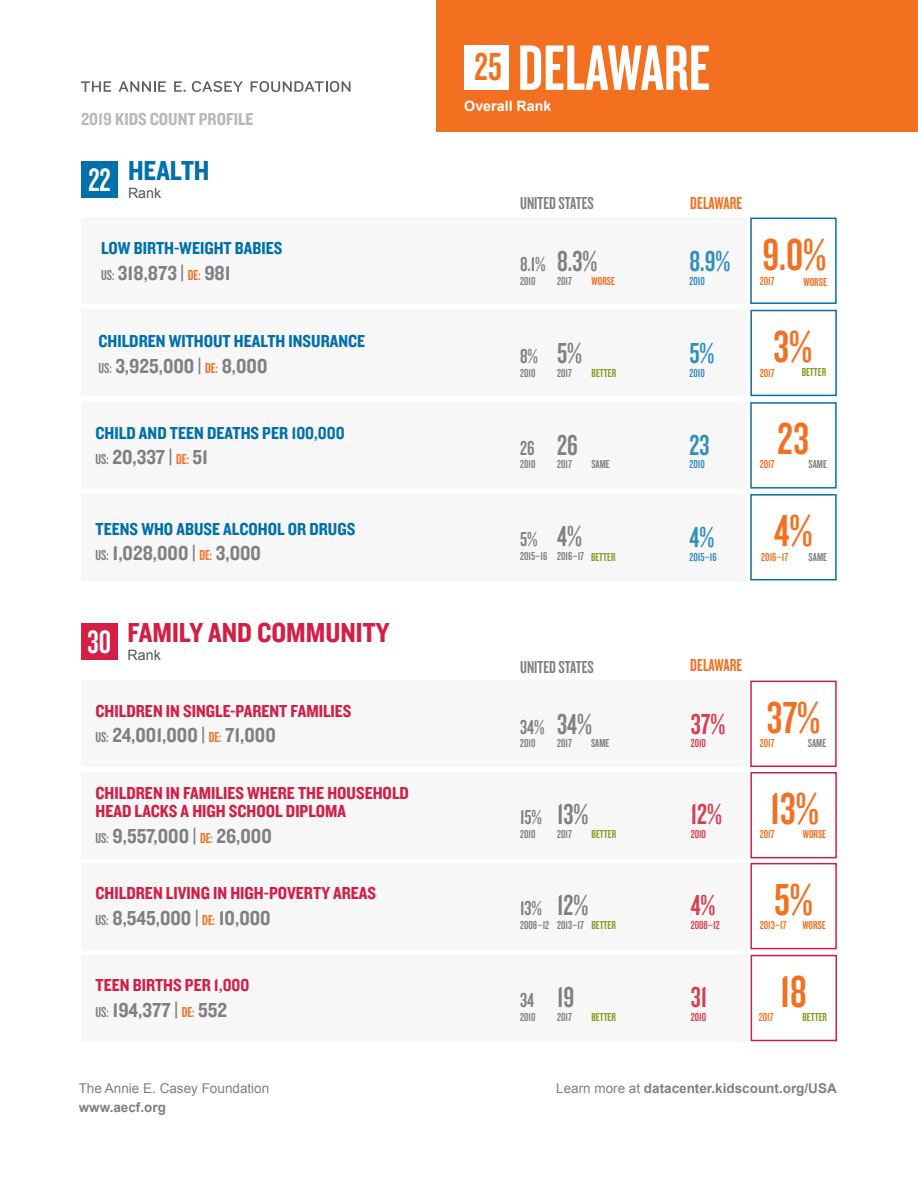
<style>
.page{position:relative;width:918px;height:1188px;background:#fff}
.page>*{position:absolute;margin:0;border:0;box-sizing:border-box;transform-origin:0 0}
.t1{font:66.75px "Knockout HTF48 Featherweight";color:#fff}
.t2{font:46.5px/91.9px "Knockout HTF48 Featherweight";color:#f37021}
.t3{font:33.75px "Knockout HTF48 Featherweight";color:#fff}
.t4{font:30px "Knockout HTF48 Featherweight";color:#7e8083}
.t5{font:30px "Knockout HTF48 Featherweight";color:#338dc0}
.t6{font:30px "Knockout HTF48 Featherweight";color:#d63f52}
.t7{font:28.5px "Knockout HTF50 Welterweight";color:#d31e46}
.t8{font:28.5px "Knockout HTF50 Welterweight";color:#0070ab}
.t9{font:21px "Knockout HTF50 Welterweight";color:#7e8083}
.t10{font:21px "Knockout HTF48 Featherweight";color:#7e8083}
.t11{font:18px/18px "Knockout HTF50 Welterweight";color:#d31e46}
.t12{font:18px "Knockout HTF50 Welterweight";color:#0070ab}
.t13{font:18px "Knockout HTF48 Featherweight";color:#7e8083}
.t14{font:18px "Knockout HTF50 Welterweight";color:#b8b9bb}
.t15{font:18px "Knockout HTF48 Featherweight";color:#f37021}
.t16{font:700 14.25px "Arial";color:#fff}
.t17{font:14.25px "Arial";color:#555557}
.t18{font:700 13.5px "Arial";color:#7e8083}
.t19{font:13.5px "Arial";color:#7e8083}
.t20{font:12px "Knockout HTF48 Featherweight";color:#7e8083}
.t21{font:12px "Knockout HTF48 Featherweight";color:#f37021}
.t22{font:12px "Knockout HTF48 Featherweight";color:#859c22}
.t23{font:12px "Knockout HTF48 Featherweight";color:#338dc0}
.t24{font:12px "Knockout HTF48 Featherweight";color:#d63f52}
.s1{font-family:"Knockout HTF48 Featherweight";font-size:15px}
.s2{font-family:"Knockout HTF48 Featherweight";font-size:15px;color:#f37021}
.s3{font-size:40.5px;color:#f37021}
.s4{font-weight:400}
</style>
<div class="page">
<div style="left:750px;top:218px;width:87px;height:86px;border:2px solid #0070ab"></div>
<div style="left:750px;top:681px;width:87px;height:86px;border:2px solid #d31e46"></div>
<div style="left:750px;top:402px;width:87px;height:87px;border:2px solid #0070ab"></div>
<div style="left:750px;top:863px;width:87px;height:86px;border:2px solid #d31e46"></div>
<div style="left:750px;top:494px;width:87px;height:86px;border:2px solid #0070ab"></div>
<div style="left:751px;top:955px;width:86px;height:86px;border:2px solid #d31e46"></div>
<div style="left:750px;top:310px;width:87px;height:86px;border:2px solid #0070ab"></div>
<div style="left:750px;top:772px;width:87px;height:86px;border:2px solid #d31e46"></div>
<div style="left:81px;top:218px;width:665px;height:86px;background:#f7f7f8"></div>
<div style="left:81px;top:402px;width:665px;height:87px;background:#f7f7f8"></div>
<div style="left:81px;top:494px;width:665px;height:86px;background:#f7f7f8"></div>
<div style="left:81px;top:310px;width:665px;height:86px;background:#f7f7f8"></div>
<div style="left:81px;top:681px;width:666px;height:86px;background:#f7f7f8"></div>
<div style="left:81px;top:772px;width:666px;height:86px;background:#f7f7f8"></div>
<div style="left:81px;top:863px;width:666px;height:86px;background:#f7f7f8"></div>
<div style="left:81px;top:955px;width:666px;height:86px;background:#f7f7f8"></div>
<div style="left:81px;top:161px;width:37px;height:37px;background:#0070ab"></div>
<div style="left:81px;top:623px;width:37px;height:37px;background:#d31e46"></div>
<svg style="left:81px;top:81px;width:30px;height:11px"></svg>
<svg style="left:119px;top:81px;width:47px;height:11px"></svg>
<svg style="left:174px;top:81px;width:12px;height:11px"></svg>
<svg style="left:192px;top:81px;width:51px;height:11px"></svg>
<svg style="left:251px;top:81px;width:99px;height:11px"></svg>
<div style="left:437px;top:0;width:481px;height:131px;background:#f37021"></div>
<div style="left:464px;top:46px;width:45px;height:44px;background:#fff"></div>
<p class="t14" style="left:81px;top:110px;width:174px">2019 KIDS COUNT PROFILE</p>
<h3 class="t3" style="left:89px;top:162px;width:24px">22</h3>
<h3 class="t8" style="left:128px;top:155px;width:83px">HEALTH</h3>
<p class="t17" style="left:128px;top:183px;width:35px">Rank</p>
<p class="t12" style="left:101px;top:239px;width:183px">LOW BIRTH-WEIGHT BABIES</p>
<p class="t9" style="left:101px;top:262px;width:131px"><span class="s1">US:</span> 318,873 | <span class="s2">DE:</span> 981</p>
<p class="t12" style="left:98px;top:332px;width:268px">CHILDREN WITHOUT HEALTH INSURANCE</p>
<p class="t9" style="left:98px;top:355px;width:171px"><span class="s1">US:</span> 3,925,000 | <span class="s2">DE:</span> 8,000</p>
<p class="t12" style="left:96px;top:423px;width:251px">CHILD AND TEEN DEATHS PER 100,000</p>
<p class="t9" style="left:96px;top:446px;width:114px"><span class="s1">US:</span> 20,337 | <span class="s2">DE:</span> 51</p>
<p class="t12" style="left:96px;top:519px;width:261px">TEENS WHO ABUSE ALCOHOL OR DRUGS</p>
<p class="t9" style="left:96px;top:542px;width:167px"><span class="s1">US:</span> 1,028,000 | <span class="s2">DE:</span> 3,000</p>
<h3 class="t3" style="left:88px;top:624px;width:25px">30</h3>
<h3 class="t7" style="left:128px;top:618px;width:264px">FAMILY AND COMMUNITY</h3>
<p class="t17" style="left:128px;top:645px;width:35px">Rank</p>
<p class="t11" style="left:96px;top:703px;width:258px">CHILDREN IN SINGLE-PARENT FAMILIES</p>
<p class="t9" style="left:96px;top:725px;width:182px"><span class="s1">US:</span> 24,001,000 | <span class="s2">DE:</span> 71,000</p>
<p class="t11" style="left:96px;top:785px;width:315px">CHILDREN IN FAMILIES WHERE THE HOUSEHOLD<br>HEAD LACKS A HIGH SCHOOL DIPLOMA</p>
<p class="t9" style="left:96px;top:825px;width:178px"><span class="s1">US:</span> 9,557,000 | <span class="s2">DE:</span> 26,000</p>
<p class="t11" style="left:96px;top:885px;width:282px">CHILDREN LIVING IN HIGH-POVERTY AREAS</p>
<p class="t9" style="left:96px;top:907px;width:177px"><span class="s1">US:</span> 8,545,000 | <span class="s2">DE:</span> 10,000</p>
<p class="t11" style="left:96px;top:977px;width:155px">TEEN BIRTHS PER 1,000</p>
<p class="t9" style="left:96px;top:999px;width:133px"><span class="s1">US:</span> 194,377 | <span class="s2">DE:</span> 552</p>
<p class="t19" style="left:79px;top:1079px;width:192px">The Annie E. Casey Foundation</p>
<p class="t18" style="left:79px;top:1099px;width:89px">www.aecf.org</p>
<h1 class="t1" style="left:475px;top:34px;width:237px"><span class="s3">25</span> DELAWARE</h1>
<p class="t16" style="left:464px;top:96px;width:89px">Overall Rank</p>
<p class="t13" style="left:520px;top:194px;width:75px">UNITED STATES</p>
<p class="t15" style="left:690px;top:194px;width:53px">DELAWARE</p>
<p class="t10" style="left:520px;top:254px;width:27px">8.1%</p>
<p class="t20" style="left:520px;top:275px;width:17px">2010</p>
<h3 class="t4" style="left:557px;top:246px;width:42px">8.3%</h3>
<p class="t20" style="left:557px;top:275px;width:16px">2017</p>
<p class="t21" style="left:592px;top:275px;width:25px">WORSE</p>
<h3 class="t5" style="left:690px;top:246px;width:42px">8.9%</h3>
<p class="t23" style="left:690px;top:275px;width:17px">2010</p>
<h2 class="t2" style="left:762px;top:209px;width:65px">9.0%</h2>
<p class="t21" style="left:760px;top:275px;width:16px">2017</p>
<p class="t21" style="left:804px;top:276px;width:25px">WORSE</p>
<p class="t10" style="left:520px;top:346px;width:19px">8%</p>
<p class="t20" style="left:520px;top:367px;width:17px">2010</p>
<h3 class="t4" style="left:557px;top:338px;width:26px">5%</h3>
<p class="t20" style="left:557px;top:367px;width:16px">2017</p>
<p class="t22" style="left:592px;top:367px;width:26px">BETTER</p>
<h3 class="t5" style="left:690px;top:338px;width:26px">5%</h3>
<p class="t23" style="left:690px;top:367px;width:17px">2010</p>
<h2 class="t2" style="left:774px;top:302px;width:40px">3%</h2>
<p class="t21" style="left:760px;top:367px;width:16px">2017</p>
<p class="t22" style="left:802px;top:366px;width:26px">BETTER</p>
<p class="t10" style="left:520px;top:437px;width:16px">26</p>
<p class="t20" style="left:520px;top:458px;width:17px">2010</p>
<p class="t10" style="left:520px;top:529px;width:19px">5%</p>
<p class="t20" style="left:520px;top:550px;width:29px">2015–16</p>
<h2 class="t2" style="left:774px;top:393px;width:40px">23<br>4%</h2>
<h3 class="t4" style="left:557px;top:430px;width:22px">26</h3>
<p class="t20" style="left:557px;top:458px;width:16px">2017</p>
<h3 class="t5" style="left:690px;top:430px;width:21px">23</h3>
<p class="t23" style="left:690px;top:458px;width:17px">2010</p>
<p class="t20" style="left:809px;top:458px;width:20px">SAME</p>
<p class="t20" style="left:591px;top:458px;width:20px">SAME</p>
<p class="t21" style="left:760px;top:458px;width:16px">2017</p>
<h3 class="t4" style="left:557px;top:521px;width:26px">4%</h3>
<p class="t20" style="left:557px;top:550px;width:29px">2016–17</p>
<h3 class="t5" style="left:690px;top:522px;width:26px">4%</h3>
<p class="t23" style="left:690px;top:551px;width:29px">2015–16</p>
<p class="t21" style="left:761px;top:551px;width:29px">2016–17</p>
<p class="t22" style="left:591px;top:551px;width:26px">BETTER</p>
<p class="t20" style="left:809px;top:551px;width:20px">SAME</p>
<p class="t13" style="left:520px;top:658px;width:75px">UNITED STATES</p>
<p class="t15" style="left:690px;top:656px;width:53px">DELAWARE</p>
<p class="t10" style="left:520px;top:716px;width:26px">34%</p>
<p class="t20" style="left:520px;top:737px;width:17px">2010</p>
<h2 class="t2" style="left:767px;top:673px;width:55px">37%</h2>
<h3 class="t4" style="left:557px;top:709px;width:36px">34%</h3>
<p class="t20" style="left:557px;top:737px;width:16px">2017</p>
<h3 class="t6" style="left:691px;top:709px;width:36px">37%</h3>
<p class="t24" style="left:691px;top:737px;width:17px">2010</p>
<p class="t20" style="left:591px;top:737px;width:20px">SAME</p>
<p class="t20" style="left:808px;top:737px;width:20px">SAME</p>
<p class="t21" style="left:760px;top:737px;width:16px">2017</p>
<p class="t10" style="left:520px;top:807px;width:23px">15%</p>
<p class="t20" style="left:520px;top:828px;width:17px">2010</p>
<h3 class="t4" style="left:557px;top:799px;width:33px">13%</h3>
<p class="t20" style="left:557px;top:828px;width:16px">2017</p>
<p class="t22" style="left:592px;top:828px;width:26px">BETTER</p>
<h3 class="t6" style="left:691px;top:799px;width:33px">12%</h3>
<p class="t24" style="left:691px;top:828px;width:17px">2010</p>
<h2 class="t2" style="left:770px;top:763px;width:50px">13%</h2>
<p class="t21" style="left:760px;top:828px;width:16px">2017</p>
<p class="t21" style="left:803px;top:828px;width:25px">WORSE</p>
<p class="t10" style="left:520px;top:898px;width:23px">13%</p>
<p class="t20" style="left:520px;top:919px;width:31px">2008–12</p>
<h2 class="t2" style="left:774px;top:854px;width:40px">5%</h2>
<h3 class="t6" style="left:691px;top:890px;width:26px">4%</h3>
<p class="t24" style="left:691px;top:919px;width:31px">2008–12</p>
<h3 class="t4" style="left:557px;top:890px;width:33px">12%</h3>
<p class="t20" style="left:557px;top:919px;width:28px">2013–17</p>
<p class="t22" style="left:591px;top:919px;width:26px">BETTER</p>
<p class="t21" style="left:802px;top:919px;width:25px">WORSE</p>
<p class="t21" style="left:760px;top:919px;width:28px">2013–17</p>
<p class="t10" style="left:520px;top:990px;width:15px">34</p>
<p class="t20" style="left:520px;top:1011px;width:17px">2010</p>
<h3 class="t4" style="left:557px;top:982px;width:19px">19</h3>
<p class="t20" style="left:557px;top:1011px;width:16px">2017</p>
<p class="t22" style="left:591px;top:1011px;width:26px">BETTER</p>
<h3 class="t6" style="left:691px;top:982px;width:18px">31</h3>
<p class="t24" style="left:691px;top:1011px;width:17px">2010</p>
<p class="t21" style="left:759px;top:1011px;width:16px">2017</p>
<h2 class="t2" style="left:780px;top:946px;width:28px">18</h2>
<p class="t22" style="left:803px;top:1011px;width:26px">BETTER</p>
<p class="t18" style="left:556px;top:1079px;width:282px"><span class="s4">Learn more at</span> datacenter.kidscount.org/USA</p>
</div>
